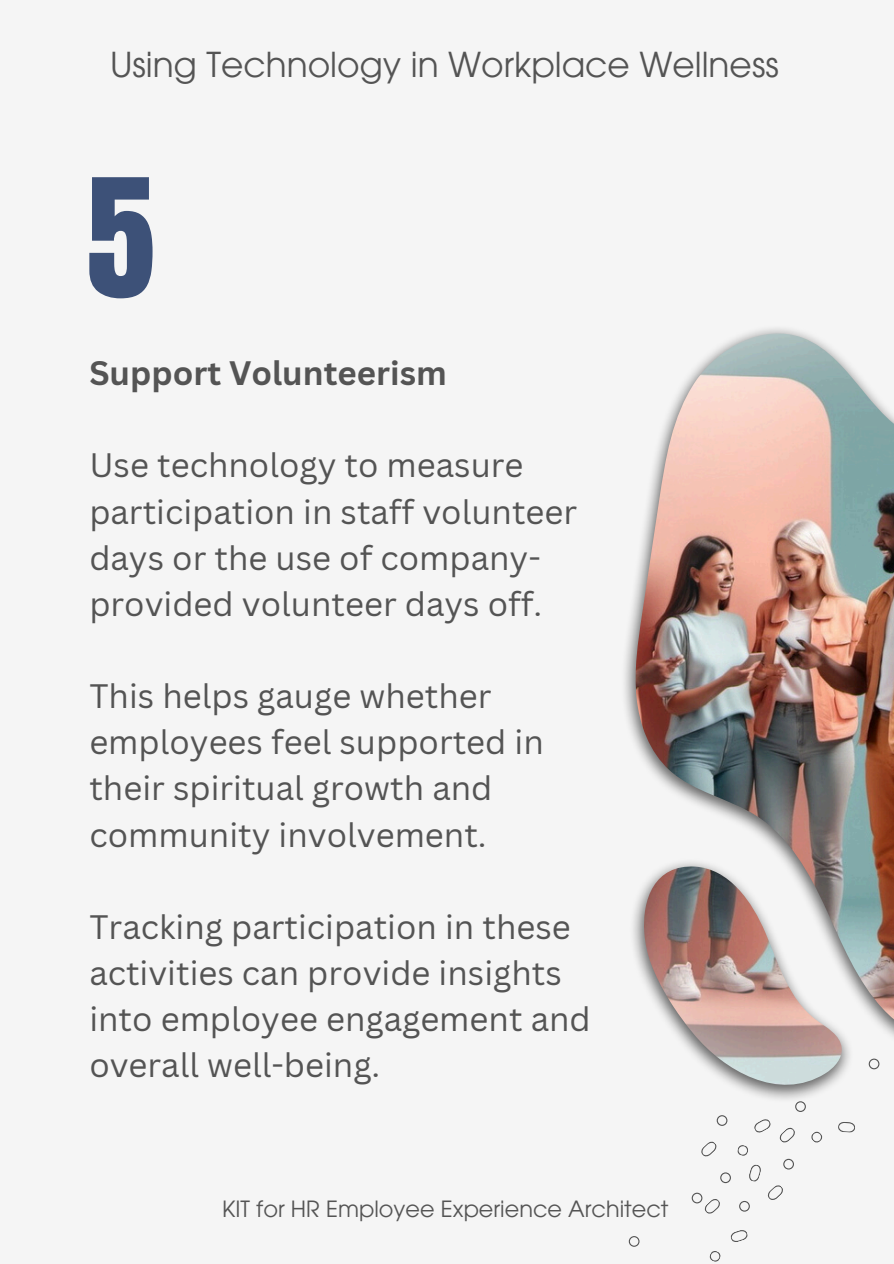
<style>
.page{position:relative;width:894px;height:1264px;background:#fff}
.page>*{position:absolute;margin:0;border:0;box-sizing:border-box;transform-origin:0 0}
.t1{font:34.35px "ITC Avant Garde Pro";color:#545454}
.t2{font:33px/46.2px "Canva Sans";color:#545454}
.t3{font:700 33px "Canva Sans";color:#545454}
.t4{font:22.35px "ITC Avant Garde Pro";color:#545454}
</style>
<div class="page">
<div style="left:0;top:0;width:893px;height:1263px;background:#f5f5f5"></div>
<img style="left:624px;top:328px;width:208px;height:771px">
<img style="left:634px;top:333px;width:259px;height:751px">
<svg style="left:701px;top:1141px;width:16px;height:16px"></svg>
<svg style="left:716px;top:1115px;width:11px;height:10px"></svg>
<svg style="left:730px;top:1230px;width:18px;height:12px"></svg>
<svg style="left:709px;top:1251px;width:12px;height:11px"></svg>
<svg style="left:720px;top:1172px;width:10px;height:11px"></svg>
<svg style="left:795px;top:1101px;width:10px;height:10px"></svg>
<svg style="left:838px;top:1122px;width:17px;height:10px"></svg>
<svg style="left:811px;top:1131px;width:11px;height:12px"></svg>
<svg style="left:737px;top:1119px;width:58px;height:92px"></svg>
<svg style="left:691px;top:1192px;width:29px;height:22px"></svg>
<svg style="left:628px;top:1236px;width:11px;height:10px"></svg>
<svg style="left:868px;top:1058px;width:11px;height:11px"></svg>
<svg style="left:89px;top:177px;width:63px;height:121px"></svg>
<h1 class="t1" style="left:110px;top:51px;width:670px">Using Technology in Workplace Wellness</h1>
<h2 class="t3" style="left:89px;top:350px;width:359px">Support Volunteerism</h2>
<h2 class="t2" style="left:89px;top:441px;width:489px">Use technology to measure participation in staff volunteer days or the use of company&shy;provided volunteer days off.</h2>
<h2 class="t2" style="left:89px;top:672px;width:456px">This helps gauge whether employees feel supported in their spiritual growth and community involvement.</h2>
<p class="t2" style="left:89px;top:903px;width:503px">Tracking participation in these activities can provide insights into employee engagement and overall well-being.</p>
<p class="t4" style="left:222px;top:1200px;width:447px">KIT for HR Employee Experience Architect</p>
</div>
